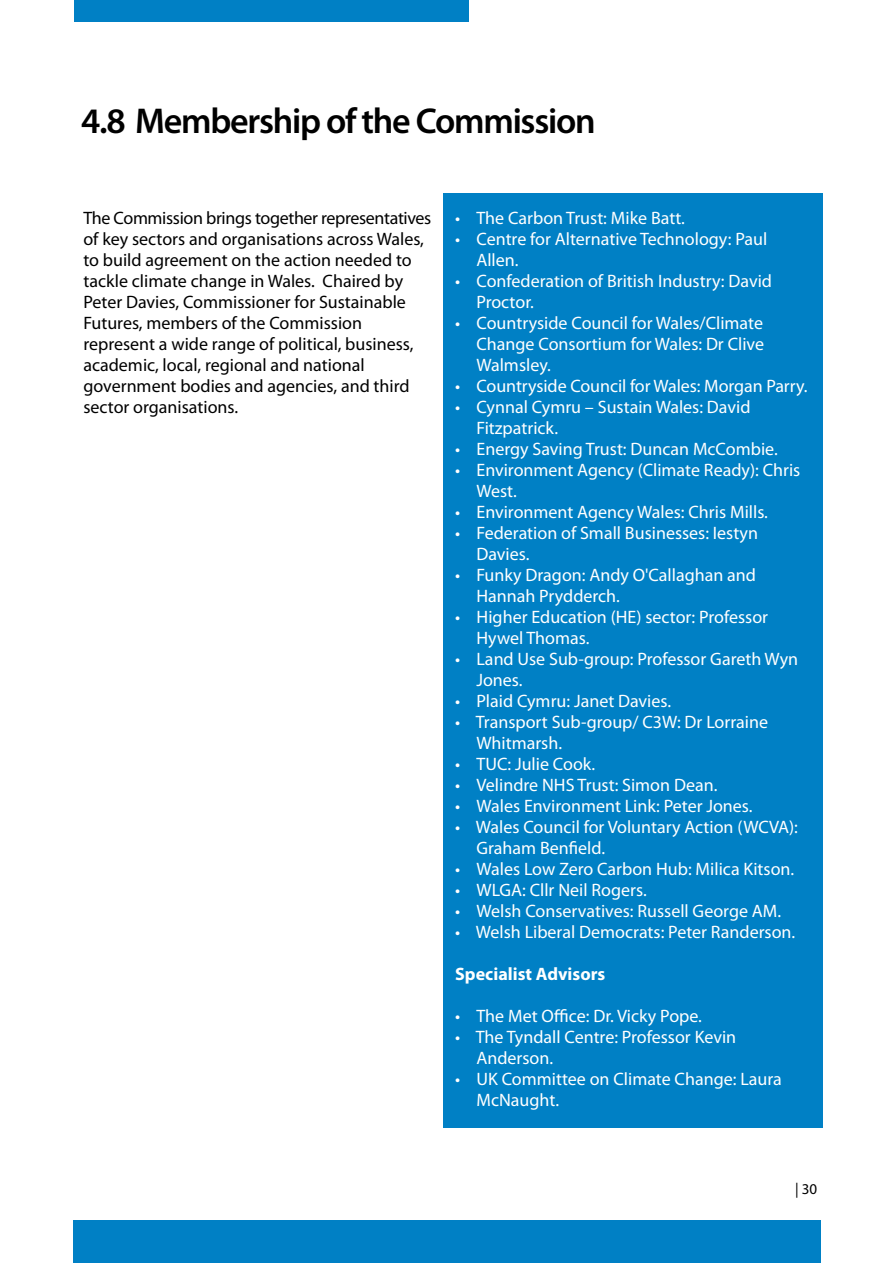
<style>
.page{position:relative;width:893px;height:1263px;background:#fff}
.page>*{position:absolute;margin:0;border:0;box-sizing:border-box;transform-origin:0 0}
.t1{font:600 36px "Myriad Pro";letter-spacing:-.035em;color:#000}
.t2{font:18px/21px "Myriad Pro";color:#fff}
.t3{font:18px/21px "Myriad Pro";color:#000}
.t4{font:700 18px "Myriad Pro";color:#fff}
.t5{font:15px "Myriad Pro";color:#000}
</style>
<div class="page">
<div style="left:444px;top:194px;width:379px;height:934px;background:#0080c5"></div>
<div style="left:73px;top:1220px;width:748px;height:43px;background:#0080c5"></div>
<div style="left:74px;top:0;width:395px;height:22px;background:#0080c5"></div>
<h1 class="t1" style="left:81px;top:107px;width:516px">4.8 Membership of the Commission</h1>
<p class="t3" style="left:83px;top:209px;width:349px">The Commission brings together representatives of key sectors and organisations across Wales, to build agreement on the action needed to tackle climate change in Wales. Chaired by Peter Davies, Commissioner for Sustainable Futures, members of the Commission represent a wide range of political, business, academic, local, regional and national government bodies and agencies, and third sector organisations.</p>
<p class="t2" style="left:455px;top:209px;width:231px">• The Carbon Trust: Mike Batt.</p>
<p class="t2" style="left:476px;top:230px;width:292px;text-indent:-21px">• Centre for Alternative Technology: Paul<br>Allen.</p>
<p class="t2" style="left:476px;top:272px;width:297px;text-indent:-21px">• Confederation of British Industry: David<br>Proctor.</p>
<p class="t2" style="left:476px;top:314px;width:289px;text-align:justify;text-indent:-21px">• Countryside Council for Wales/Climate Change Consortium for Wales: Dr Clive Walmsley.</p>
<p class="t2" style="left:455px;top:377px;width:354px">• Countryside Council for Wales: Morgan Parry.</p>
<p class="t2" style="left:476px;top:398px;width:276px;text-indent:-21px">• Cynnal Cymru – Sustain Wales: David<br>Fitzpatrick.</p>
<p class="t2" style="left:455px;top:440px;width:324px">• Energy Saving Trust: Duncan McCombie.</p>
<p class="t2" style="left:476px;top:461px;width:325px;text-indent:-21px">• Environment Agency (Climate Ready): Chris<br>West.</p>
<p class="t2" style="left:455px;top:503px;width:314px">• Environment Agency Wales: Chris Mills.</p>
<p class="t2" style="left:476px;top:524px;width:283px;text-indent:-21px">• Federation of Small Businesses: Iestyn<br>Davies.</p>
<p class="t2" style="left:476px;top:566px;width:281px;text-indent:-21px">• Funky Dragon: Andy O'Callaghan and<br>Hannah Prydderch.</p>
<p class="t2" style="left:476px;top:608px;width:293px;text-indent:-21px">• Higher Education (HE) sector: Professor<br>Hywel Thomas.</p>
<p class="t2" style="left:476px;top:650px;width:323px;text-indent:-21px">• Land Use Sub-group: Professor Gareth Wyn<br>Jones.</p>
<p class="t2" style="left:455px;top:692px;width:217px">• Plaid Cymru: Janet Davies.</p>
<p class="t2" style="left:476px;top:713px;width:293px;text-indent:-21px">• Transport Sub-group/ C3W: Dr Lorraine<br>Whitmarsh.</p>
<p class="t2" style="left:455px;top:755px;width:142px">• TUC: Julie Cook.</p>
<p class="t2" style="left:455px;top:776px;width:264px">• Velindre NHS Trust: Simon Dean.</p>
<p class="t2" style="left:455px;top:797px;width:299px">• Wales Environment Link: Peter Jones.</p>
<p class="t2" style="left:476px;top:818px;width:323px;text-indent:-21px">• Wales Council for Voluntary Action (WCVA):<br>Graham Benfield.</p>
<p class="t2" style="left:455px;top:860px;width:341px">• Wales Low Zero Carbon Hub: Milica Kitson.</p>
<p class="t2" style="left:455px;top:881px;width:193px">• WLGA: Cllr Neil Rogers.</p>
<p class="t2" style="left:455px;top:902px;width:327px">• Welsh Conservatives: Russell George AM.</p>
<p class="t2" style="left:455px;top:923px;width:342px">• Welsh Liberal Democrats: Peter Randerson.</p>
<p class="t4" style="left:455px;top:967px;width:152px">Specialist Advisors</p>
<p class="t2" style="left:455px;top:1007px;width:248px">• The Met Office: Dr. Vicky Pope.</p>
<p class="t2" style="left:476px;top:1028px;width:261px;text-indent:-21px">• The Tyndall Centre: Professor Kevin<br>Anderson.</p>
<p class="t2" style="left:476px;top:1070px;width:307px;text-indent:-21px">• UK Committee on Climate Change: Laura<br>McNaught.</p>
<p class="t5" style="left:795px;top:1183px;width:24px">| 30</p>
</div>
